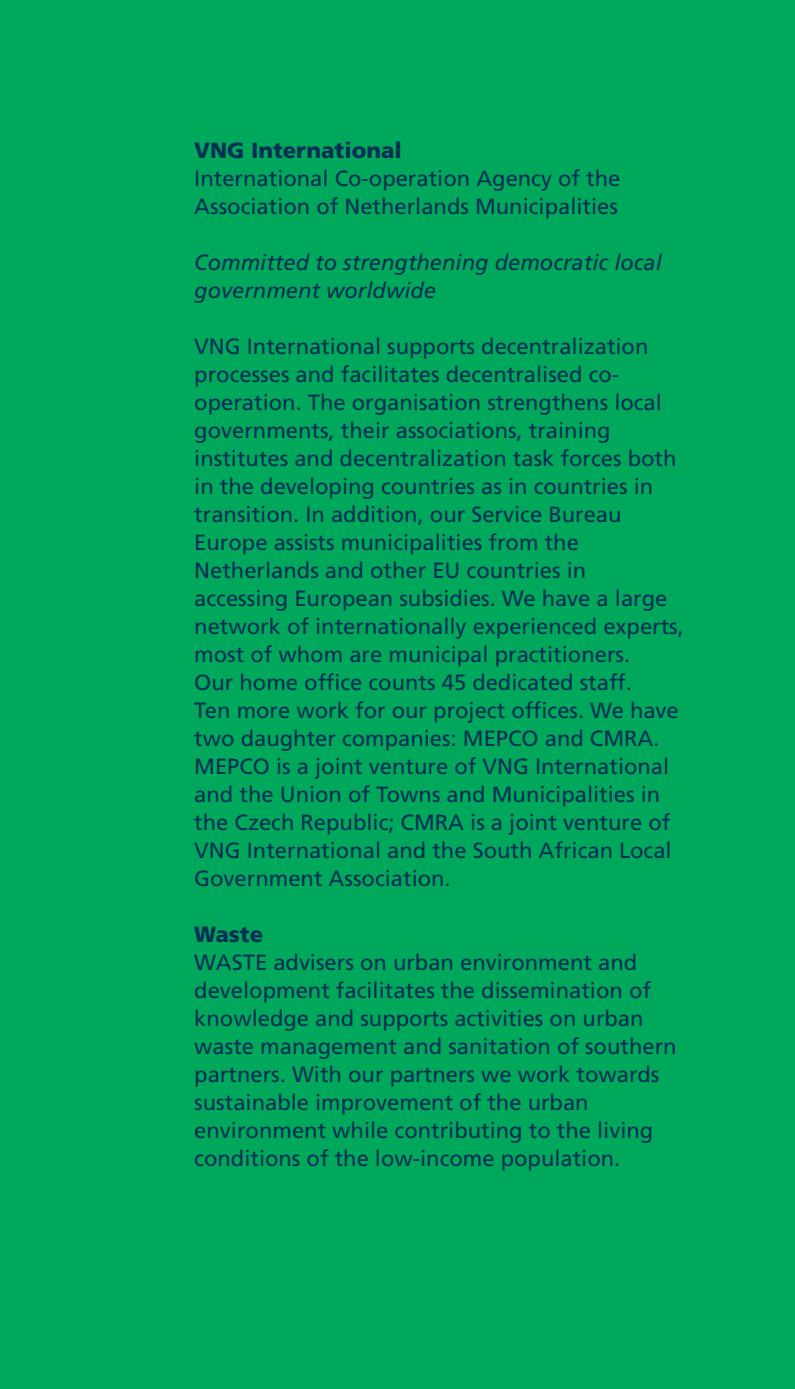
<style>
.page{position:relative;width:795px;height:1389px;background:#fff}
.page>*{position:absolute;margin:0;border:0;box-sizing:border-box;transform-origin:0 0}
.t1{font:22px/28px "Frutiger";color:#002e54}
.t2{font:italic 22px/28px "Frutiger";color:#002e54}
.t3{font:900 22px "Frutiger";color:#002e54}
</style>
<div class="page">
<div style="left:0;top:0;width:794px;height:1389px;background:#00a85c"></div>
<svg style="left:794px;top:0;width:1px;height:1389px"></svg>
<p class="t3" style="left:194px;top:137px;width:209px">VNG International</p>
<p class="t1" style="left:194px;top:166px;width:427px">International Co-operation Agency of the<br>Association of Netherlands Municipalities</p>
<p class="t2" style="left:194px;top:250px;width:469px">Committed to strengthening democratic local government worldwide</p>
<p class="t1" style="left:194px;top:334px;width:491px">VNG International supports decentralization processes and facilitates decentralised co&shy;operation. The organisation strengthens local governments, their associations, training institutes and decentralization task forces both in the developing countries as in countries in transition. In addition, our Service Bureau Europe assists municipalities from the Netherlands and other EU countries in accessing European subsidies. We have a large network of internationally experienced experts, most of whom are municipal practitioners.<br>Our home office counts 45 dedicated staff.<br>Ten more work for our project offices. We have two daughter companies: MEPCO and CMRA.<br>MEPCO is a joint venture of VNG International and the Union of Towns and Municipalities in the Czech Republic; CMRA is a joint venture of VNG International and the South African Local Government Association.</p>
<p class="t3" style="left:194px;top:921px;width:70px">Waste</p>
<p class="t1" style="left:194px;top:950px;width:483px">WASTE advisers on urban environment and development facilitates the dissemination of knowledge and supports activities on urban waste management and sanitation of southern partners. With our partners we work towards sustainable improvement of the urban environment while contributing to the living conditions of the low-income population.</p>
</div>
